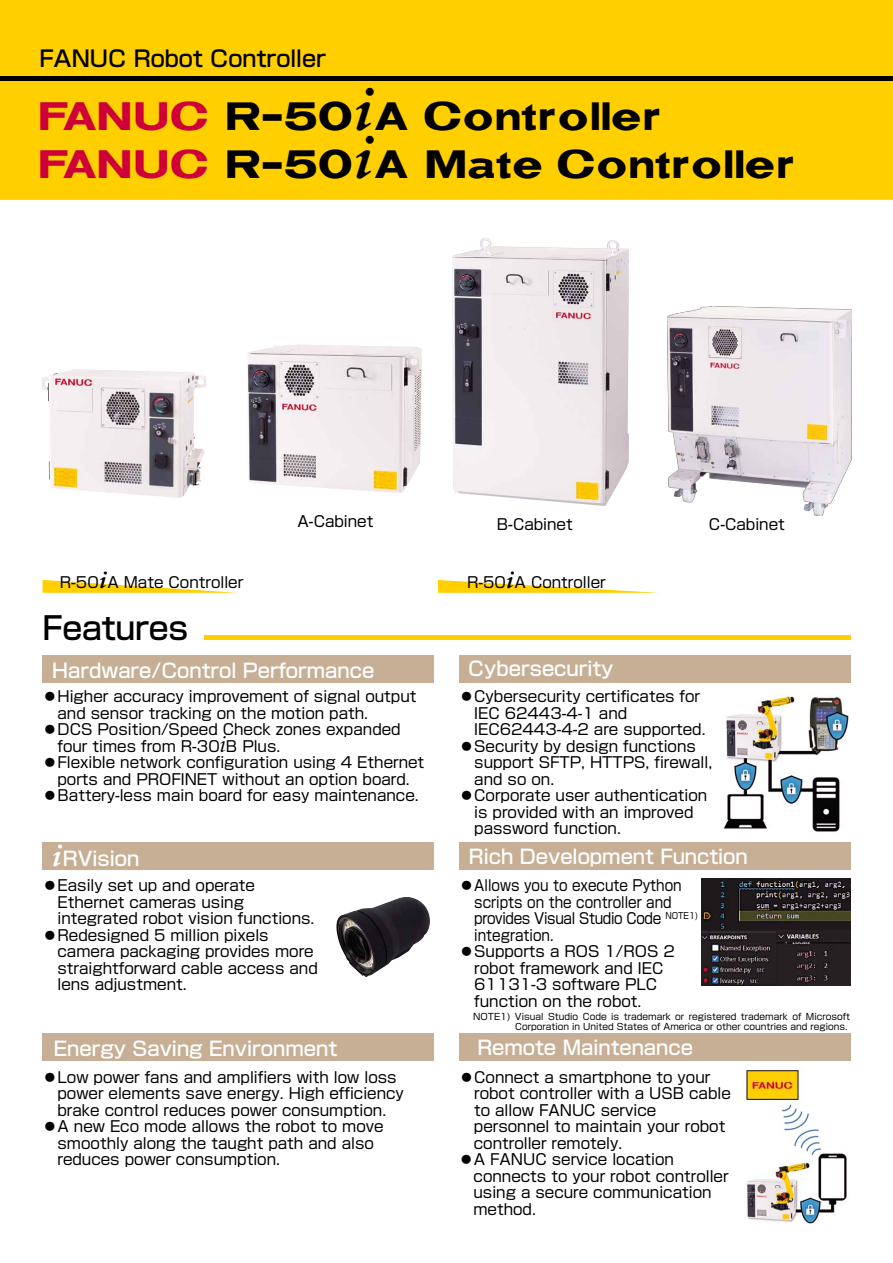
<style>
.page{position:relative;width:893px;height:1263px;background:#fff}
.page>*{position:absolute;margin:0;border:0;box-sizing:border-box;transform-origin:0 0}
.t1{font:38.25px "Fanuc Logo 1.0 Regular";color:#000}
.t2{font:500 31.5px "Shin Go Pro";letter-spacing:-.005em;color:#000}
.t3{font:500 22.35px "Shin Go Pro";color:#000}
.t4{font:500 19.5px "Shin Go Pro";color:#fff}
.t5{font:15px/16.5px "Shin Go Pro";color:#000}
.t6{font:9px/9.8px "Shin Go Pro";color:#000;text-align:right}
.s1{color:#cf0038}
.s2{font-family:"Palatino LT Std";font-style:italic;font-size:22.5px}
</style>
<div class="page">
<hr style="left:204px;top:636px;width:646px;height:4px;background:#ffcf00">
<img style="left:336px;top:897px;width:94px;height:80px">
<img style="left:723px;top:696px;width:126px;height:136px">
<img style="left:746px;top:1068px;width:101px;height:156px">
<img style="left:701px;top:878px;width:149px;height:52px">
<img style="left:701px;top:930px;width:149px;height:55px">
<img style="left:42px;top:369px;width:159px;height:129px">
<img style="left:452px;top:238px;width:177px;height:268px">
<img style="left:247px;top:345px;width:175px;height:148px">
<img style="left:667px;top:307px;width:184px;height:208px">
<div style="left:0;top:0;width:893px;height:200px;background:#ffcf00"></div>
<hr style="left:0;top:77px;width:893px;height:4px;background:#000">
<div style="left:43px;top:655px;width:391px;height:27px;background:#c6af94"></div>
<div style="left:459px;top:842px;width:391px;height:28px;background:#c6af94"></div>
<div style="left:459px;top:1033px;width:391px;height:28px;background:#c6af94"></div>
<div style="left:43px;top:1033px;width:391px;height:28px;background:#c6af94"></div>
<div style="left:43px;top:842px;width:391px;height:28px;background:#c6af94"></div>
<div style="left:459px;top:655px;width:391px;height:27px;background:#c6af94"></div>
<svg style="left:438px;top:580px;width:220px;height:13px"></svg>
<svg style="left:43px;top:580px;width:194px;height:13px"></svg>
<h3 class="t3" style="left:39px;top:40px;width:288px">FANUC Robot Controller</h3>
<h1 class="t1" style="left:38px;top:88px;width:625px"><span class="s1">&lt;</span> R-50+A Controller</h1>
<h1 class="t1" style="left:38px;top:136px;width:759px"><span class="s1">&lt;</span> R-50+A Mate Controller</h1>
<p class="t5" style="left:298px;top:511px;width:77px">A-Cabinet</p>
<p class="t5" style="left:497px;top:514px;width:77px">B-Cabinet</p>
<p class="t5" style="left:709px;top:514px;width:77px">C-Cabinet</p>
<p class="t5" style="left:60px;top:572px;width:185px">R-50✔A Mate Controller</p>
<p class="t5" style="left:467px;top:572px;width:140px">R-50✔A Controller</p>
<h2 class="t2" style="left:43px;top:602px;width:147px">Features</h2>
<h3 class="t4" style="left:52px;top:654px;width:324px">Hardware/Control Performance</h3>
<h3 class="t4" style="left:468px;top:653px;width:147px">Cybersecurity</h3>
<p class="t5" style="left:58px;top:686px;width:360px;text-indent:-15px">●Higher accuracy improvement of signal output and sensor tracking on the motion path.</p>
<p class="t5" style="left:58px;top:719px;width:345px;text-indent:-15px">●DCS Position/Speed Check zones expanded four times from R-30<span class="s2">i</span>B Plus.</p>
<p class="t5" style="left:43px;top:752px;width:383px;text-align:center">●Flexible network configuration using 4 Ethernet ports and PROFINET without an option board.</p>
<p class="t5" style="left:43px;top:785px;width:378px">●Battery-less main board for easy maintenance.</p>
<p class="t5" style="left:474px;top:686px;width:233px;text-indent:-15px">●Cybersecurity certificates for<br>IEC 62443-4-1 and<br>IEC62443-4-2 are supported.</p>
<p class="t5" style="left:474px;top:736px;width:240px;text-indent:-15px">●Security by design functions support SFTP, HTTPS, firewall, and so on.</p>
<p class="t5" style="left:474px;top:785px;width:235px;text-indent:-15px">●Corporate user authentication is provided with an improved password function.</p>
<h3 class="t4" style="left:52px;top:843px;width:89px">✔RVision</h3>
<h3 class="t4" style="left:469px;top:840px;width:280px">Rich Development Function</h3>
<p class="t5" style="left:58px;top:876px;width:258px;text-indent:-15px">●Easily set up and operate<br>Ethernet cameras using integrated robot vision functions.</p>
<p class="t5" style="left:58px;top:925px;width:262px;text-indent:-15px">●Redesigned 5 million pixels camera packaging provides more straightforward cable access and lens adjustment.</p>
<p class="t5" style="left:474px;top:876px;width:225px;text-indent:-15px">●Allows you to execute Python scripts on the controller and provides Visual Studio Code <sup>NOTE1) </sup>integration.</p>
<p class="t5" style="left:474px;top:942px;width:202px;text-indent:-15px">●Supports a ROS 1/ROS 2 robot framework and IEC<br>61131-3 software PLC function on the robot.</p>
<p class="t6" style="left:473px;top:1010px;width:378px">NOTE1) Visual Studio Code is trademark or registered trademark of Microsoft<br>Corporation in United States of America or other countries and regions.</p>
<h3 class="t4" style="left:54px;top:1032px;width:285px">Energy Saving Environment</h3>
<h3 class="t4" style="left:477px;top:1032px;width:217px">Remote Maintenance</h3>
<p class="t5" style="left:58px;top:1067px;width:348px;text-indent:-15px">●Low power fans and amplifiers with low loss power elements save energy. High efficiency brake control reduces power consumption.</p>
<p class="t5" style="left:58px;top:1116px;width:328px;text-indent:-15px">●A new Eco mode allows the robot to move smoothly along the taught path and also reduces power consumption.</p>
<p class="t5" style="left:474px;top:1067px;width:258px;text-indent:-15px">●Connect a smartphone to your robot controller with a USB cable to allow FANUC service personnel to maintain your robot controller remotely.</p>
<p class="t5" style="left:473px;top:1149px;width:257px;text-indent:-15px">●A FANUC service location connects to your robot controller using a secure communication method.</p>
</div>
